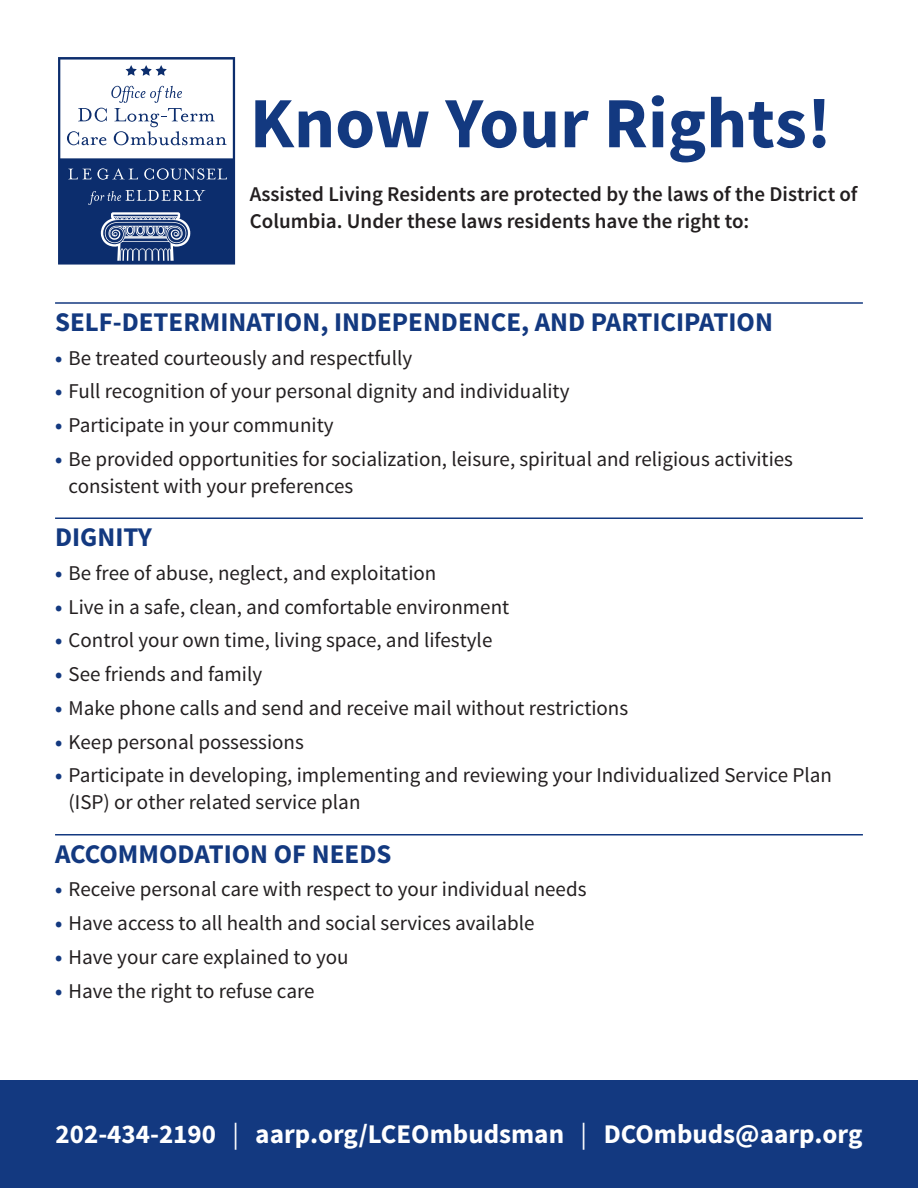
<style>
.page{position:relative;width:918px;height:1188px;background:#fff}
.page>*{position:absolute;margin:0;border:0;box-sizing:border-box;transform-origin:0 0}
.t1{font:700 72px "Source Sans Pro";color:#133980}
.subhead{font:700 27px "Source Sans Pro";color:#133980}
.t2{font:700 27px "Source Sans Pro";color:#fff}
.t3{font:21px/27px "Source Sans Pro";color:#231f20}
.Intro_Paragraph{font:600 21px/27px "Source Sans Pro";color:#231f20}
.s1{font-weight:700;color:#133980}
.s2{font-weight:400}
</style>
<div class="page">
<svg style="left:58px;top:57px;width:177px;height:208px"></svg>
<hr style="left:55px;top:302px;width:808px;height:2px;background:#133980">
<hr style="left:55px;top:518px;width:808px;height:1px;background:#133980">
<hr style="left:55px;top:834px;width:808px;height:2px;background:#133980">
<div style="left:0;top:1080px;width:918px;height:108px;background:#133980"></div>
<p class="t1" style="left:250px;top:77px;width:583px">Know Your Rights!</p>
<p class="Intro_Paragraph" style="left:250px;top:181px;width:609px">Assisted Living Residents are protected by the laws of the District of<br>Columbia. Under these laws residents have the right to:</p>
<p class="subhead" style="left:55px;top:304px;width:719px">SELF-DETERMINATION, INDEPENDENCE, AND PARTICIPATION</p>
<p class="t3" style="left:55px;top:344px;width:359px"><span class="s1">•</span> Be treated courteously and respectfully</p>
<p class="t3" style="left:55px;top:378px;width:516px"><span class="s1">•</span> Full recognition of your personal dignity and individuality</p>
<p class="t3" style="left:55px;top:412px;width:280px"><span class="s1">•</span> Participate in your community</p>
<p class="t3" style="left:69px;top:446px;width:726px;text-indent:-14px"><span class="s1">•</span> Be provided opportunities for socialization, leisure, spiritual and religious activities consistent with your preferences</p>
<p class="subhead" style="left:55px;top:520px;width:99px">DIGNITY</p>
<p class="t3" style="left:55px;top:560px;width:383px"><span class="s1">•</span> Be free of abuse, neglect, and exploitation</p>
<p class="t3" style="left:55px;top:593px;width:456px"><span class="s1">•</span> Live in a safe, clean, and comfortable environment</p>
<p class="t3" style="left:55px;top:627px;width:439px"><span class="s1">•</span> Control your own time, living space, and lifestyle</p>
<p class="t3" style="left:55px;top:661px;width:209px"><span class="s1">•</span> See friends and family</p>
<p class="t3" style="left:55px;top:695px;width:575px"><span class="s1">•</span> Make phone calls and send and receive mail without restrictions</p>
<p class="t3" style="left:55px;top:728px;width:250px"><span class="s1">•</span> Keep personal possessions</p>
<p class="t3" style="left:69px;top:762px;width:765px;text-indent:-14px"><span class="s1">•</span> Participate in developing, implementing and reviewing your Individualized Service Plan (ISP) or other related service plan</p>
<p class="subhead" style="left:55px;top:836px;width:338px">ACCOMMODATION OF NEEDS</p>
<p class="t3" style="left:55px;top:876px;width:533px"><span class="s1">•</span> Receive personal care with respect to your individual needs</p>
<p class="t3" style="left:55px;top:910px;width:481px"><span class="s1">•</span> Have access to all health and social services available</p>
<p class="t3" style="left:55px;top:944px;width:295px"><span class="s1">•</span> Have your care explained to you</p>
<p class="t3" style="left:55px;top:977px;width:261px"><span class="s1">•</span> Have the right to refuse care</p>
<p class="t2" style="left:56px;top:1117px;width:808px">202-434-2190 <span class="s2">|</span> aarp.org/LCEOmbudsman <span class="s2">|</span> DCOmbuds@aarp.org</p>
</div>
